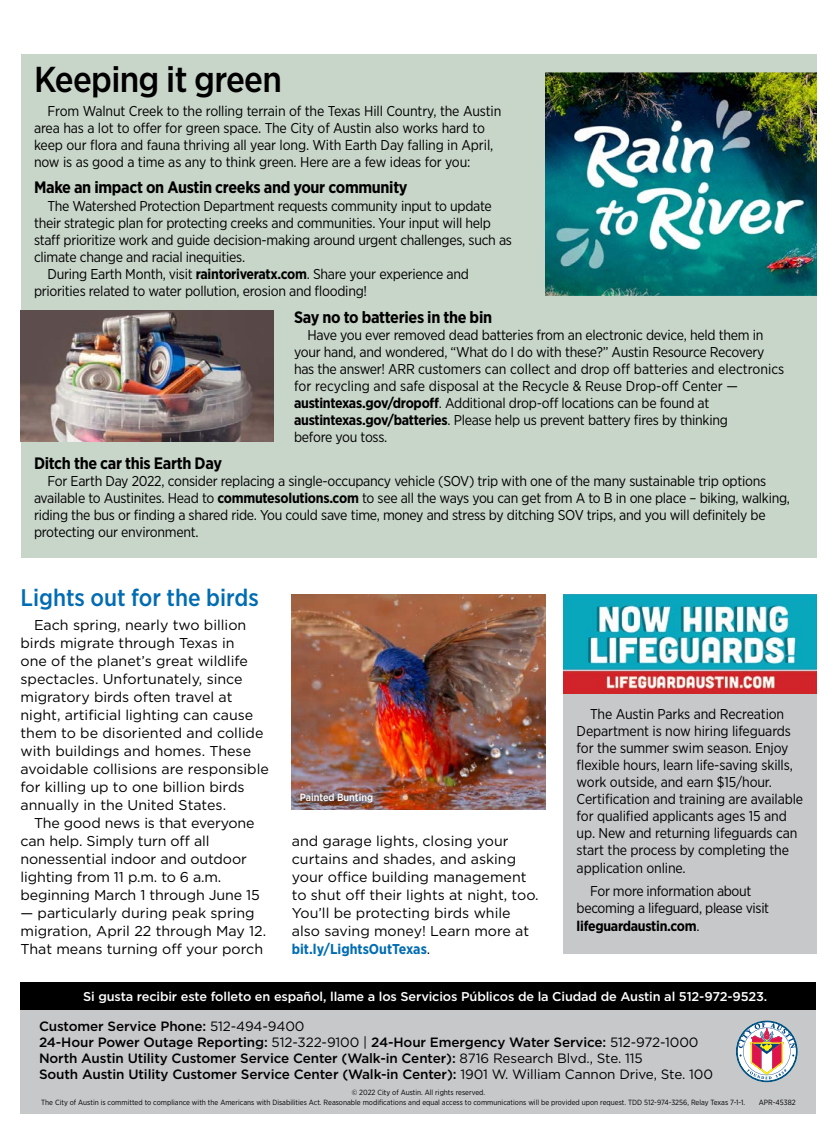
<style>
.page{position:relative;width:837px;height:1134px;background:#fff}
.page>*{position:absolute;margin:0;border:0;box-sizing:border-box;transform-origin:0 0}
.t1{font:500 36px "Gotham Narrow";letter-spacing:-.02em;color:#000}
.t2{font:500 24px "Gotham Narrow";color:#006cb3}
.t3{font:700 16.5px "Gotham Narrow";letter-spacing:-.02em;color:#000}
.t4{font:14.25px/17.1px "Gotham Narrow";letter-spacing:-.02em;color:#000}
.t5{font:14.25px/18px "Gotham";color:#000}
.t6{font:700 14.25px "Gotham Narrow";color:#006cb3}
.t7{font:500 13.5px/16.2px "Gotham";letter-spacing:-.01em;color:#000}
.t8{font:500 12.75px "Gotham";letter-spacing:-.01em;color:#fff}
.t9{font:500 10.5px "Gotham Narrow";color:#fff}
.t10{font:7.5px/9.8px "Gotham Narrow";color:#000}
.s1{font-weight:700}
.s2{font-family:"Gotham";font-weight:400;color:#000}
.s3{font-weight:400}
</style>
<div class="page">
<div style="left:21px;top:1003px;width:795px;height:110px;background:#c7c8ca"></div>
<div style="left:21px;top:982px;width:795px;height:28px;background:#000"></div>
<svg style="left:736px;top:1021px;width:61px;height:61px"></svg>
<div style="left:563px;top:620px;width:253px;height:334px;background:#c7c8ca"></div>
<img style="left:292px;top:594px;width:253px;height:216px">
<div style="left:300px;top:787px;width:86px;height:22px;background:#000;opacity:.75"></div>
<div style="left:21px;top:54px;width:795px;height:504px;background:#c8d5c9"></div>
<img style="left:546px;top:72px;width:270px;height:224px">
<img style="left:21px;top:310px;width:253px;height:131px">
<img style="left:563px;top:594px;width:253px;height:100px">
<h1 class="t1" style="left:34px;top:56px;width:250px">Keeping it green</h1>
<p class="t4" style="left:34px;top:102px;width:469px;text-indent:13px">From Walnut Creek to the rolling terrain of the Texas Hill Country, the Austin area has a lot to offer for green space. The City of Austin also works hard to keep our flora and fauna thriving all year long. With Earth Day falling in April, now is as good a time as any to think green. Here are a few ideas for you:</p>
<p class="t3" style="left:34px;top:177px;width:375px">Make an impact on Austin creeks and your community</p>
<p class="t4" style="left:48px;top:197px;width:446px">The Watershed Protection Department requests community input to update</p>
<p class="t4" style="left:34px;top:214px;width:458px">their strategic plan for protecting creeks and communities. Your input will help</p>
<p class="t4" style="left:34px;top:231px;width:479px">staff prioritize work and guide decision-making around urgent challenges, such as</p>
<p class="t4" style="left:34px;top:248px;width:213px">climate change and racial inequities.</p>
<p class="t4" style="left:48px;top:265px;width:423px">During Earth Month, visit <span class="s1">raintoriveratx.com</span>. Share your experience and</p>
<p class="t4" style="left:34px;top:282px;width:335px">priorities related to water pollution, erosion and flooding!</p>
<p class="t3" style="left:294px;top:306px;width:200px">Say no to batteries in the bin</p>
<p class="t4" style="left:294px;top:326px;width:492px;text-indent:14px">Have you ever removed dead batteries from an electronic device, held them in your hand, and wondered, “What do I do with these?” Austin Resource Recovery has the answer! ARR customers can collect and drop off batteries and electronics for recycling and safe disposal at the Recycle &amp; Reuse Drop-off Center — <span class="s1">austintexas.gov/dropoff</span>. Additional drop-off locations can be found at <span class="s1">austintexas.gov/batteries</span>. Please help us prevent battery fires by thinking<br>before you toss.</p>
<p class="t3" style="left:34px;top:452px;width:190px">Ditch the car this Earth Day</p>
<p class="t4" style="left:34px;top:472px;width:758px;text-indent:13px">For Earth Day 2022, consider replacing a single-occupancy vehicle (SOV) trip with one of the many sustainable trip options available to Austinites. Head to <span class="s1">commutesolutions.com</span> to see all the ways you can get from A to B in one place – biking, walking, riding the bus or finding a shared ride. You could save time, money and stress by ditching SOV trips, and you will definitely be protecting our environment.</p>
<h2 class="t2" style="left:21px;top:582px;width:240px">Lights out for the birds</h2>
<p class="t5" style="left:21px;top:616px;width:250px;text-indent:13px">Each spring, nearly two billion birds migrate through Texas in<br>one of the planet’s great wildlife spectacles. Unfortunately, since migratory birds often travel at night, artificial lighting can cause them to be disoriented and collide with buildings and homes. These avoidable collisions are responsible for killing up to one billion birds annually in the United States.</p>
<p class="t5" style="left:21px;top:814px;width:241px;text-indent:13px">The good news is that everyone can help. Simply turn off all nonessential indoor and outdoor lighting from 11 p.m. to 6 a.m. beginning March 1 through June 15</p>
<p class="t5" style="left:21px;top:904px;width:247px">— particularly during peak spring migration, April 22 through May 12.<br>That means turning off your porch</p>
<p class="t9" style="left:300px;top:790px;width:75px">Painted Bunting</p>
<p class="t5" style="left:292px;top:832px;width:248px">and garage lights, closing your curtains and shades, and asking your office building management to shut off their lights at night, too.<br>You’ll be protecting birds while also saving money! Learn more at</p>
<p class="t6" style="left:292px;top:940px;width:140px">bit.ly/LightsOutTexas<span class="s2">.</span></p>
<p class="t4" style="left:577px;top:705px;width:228px;text-indent:13px">The Austin Parks and Recreation Department is now hiring lifeguards for the summer swim season. Enjoy flexible hours, learn life-saving skills, work outside, and earn $15/hour.<br>Certification and training are available for qualified applicants ages 15 and up. New and returning lifeguards can start the process by completing the application online.</p>
<p class="t4" style="left:577px;top:883px;width:194px;text-indent:13px">For more information about becoming a lifeguard, please visit <span class="s1">lifeguardaustin.com</span>.</p>
<p class="t8" style="left:83px;top:988px;width:686px">Si gusta recibir este folleto en español, llame a los Servicios Públicos de la Ciudad de Austin al 512-972-9523.</p>
<p class="t7" style="left:39px;top:1017px;width:675px">Customer Service Phone: <span class="s3">512-494-9400<br></span>24-Hour Power Outage Reporting: <span class="s3">512-322-9100 |</span> 24-Hour Emergency Water Service: <span class="s3">512-972-1000<br></span>North Austin Utility Customer Service Center (Walk-in Center): <span class="s3">8716 Research Blvd., Ste. 115<br></span>South Austin Utility Customer Service Center (Walk-in Center): <span class="s3">1901 W. William Cannon Drive, Ste. 100</span></p>
<p class="t10" style="left:41px;top:1087px;width:705px;text-indent:311px">© 2022 City of Austin. All rights reserved.<br>The City of Austin is committed to compliance with the Americans with Disabilities Act. Reasonable modifications and equal access to communications will be provided upon request. TDD 512-974-3256, Relay Texas 7-1-1.</p>
<p class="t10" style="left:759px;top:1097px;width:38px">APR-45382</p>
</div>
